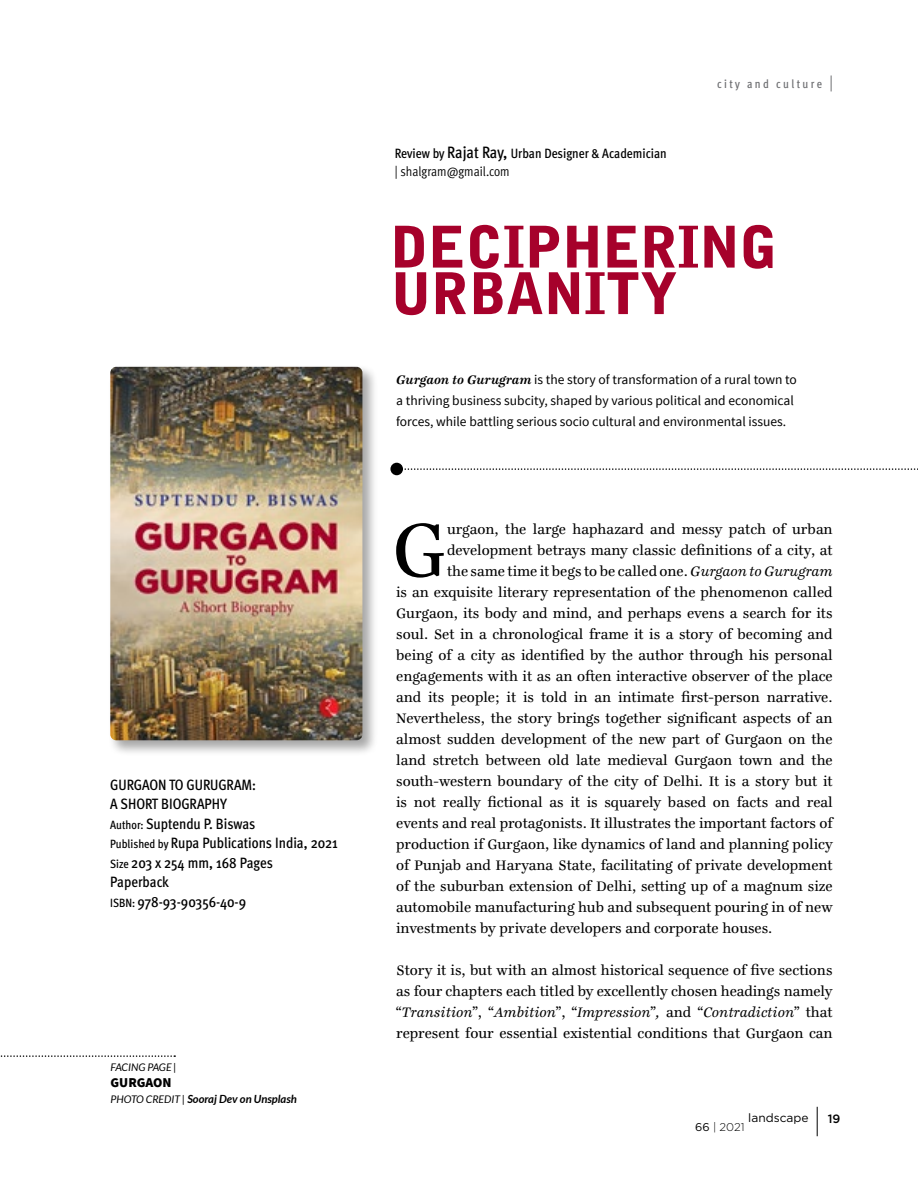
<style>
.page{position:relative;width:918px;height:1188px;background:#fff}
.page>*{position:absolute;margin:0;border:0;box-sizing:border-box;transform-origin:0 0}
.t1{font:81.45px "Ingeborg";color:#000}
.t2{font:900 57px/46.5px "Bell Gothic Std";letter-spacing:-.01em;color:#a6012b}
.t3{font:15px/21px "Ingeborg";color:#000;text-align:justify}
.t4{font:500 15px/19.5px "Meta Cond";color:#000}
.t5{font:13.5px/21px "Source Sans Pro";color:#000}
.t6{font:500 13.5px "Meta Cond";color:#000}
.t7{font:13.5px "Meta Cond Normal";color:#000}
.t8{font:900 13.5px "Source Sans Pro";color:#000}
.t9{font:500 12px "Meta Cond";letter-spacing:.2em;color:#6d6e71}
.t10{font:12px "Gotham";color:#000}
.t11{font:500 12px "Gotham";color:#000}
.t12{font:italic 700 11.25px "Lato";color:#000}
.t13{font:300 11.25px "Gotham";color:#000}
.t14{font:italic 10.5px "Lato";letter-spacing:-.01em;color:#000}
.s1{font-size:12px}
.s2{font-weight:400;font-size:10.5px}
.s3{font-size:16.5px}
.s4{font-family:"Meta Cond Normal";font-weight:400;font-size:16.5px}
.s5{font-family:"Ingeborg";font-weight:700;font-style:italic}
.s6{font-style:italic}
.s7{font-weight:400}
</style>
<div class="page">
<svg style="left:817px;top:1107px;width:1px;height:29px"></svg>
<div style="left:107px;top:364px;width:271px;height:391px;background:#000;opacity:.35"></div>
<img style="left:110px;top:367px;width:252px;height:373px">
<svg style="left:0;top:1055px;width:175px;height:2px"></svg>
<svg style="left:404px;top:468px;width:514px;height:2px"></svg>
<div style="left:390px;top:463px;width:13px;height:12px;background:#000;border-radius:50%"></div>
<p class="t4" style="left:110px;top:775px;width:229px">GURGAON TO GURUGRAM:<br>A SHORT BIOGRAPHY<br><span class="s1">Author:</span> Suptendu P. Biswas<br><span class="s1">Published by</span> Rupa Publications India, 2021<br><span class="s1">Size</span> 203 x 254 mm, 168 Pages<br>Paperback<br><span class="s1">ISBN:</span> 978-93-90356-40-9</p>
<p class="t14" style="left:111px;top:1061px;width:68px">FACING PAGE |</p>
<p class="t8" style="left:111px;top:1074px;width:63px">GURGAON</p>
<p class="t12" style="left:111px;top:1092px;width:188px"><span class="s2">PHOTO CREDIT |</span> Sooraj Dev on Unsplash</p>
<p class="t6" style="left:395px;top:145px;width:274px">Review by <span class="s3">Rajat Ray,</span> Urban Designer &amp; Academician</p>
<p class="t7" style="left:395px;top:163px;width:116px">| shalgram@gmail.com</p>
<p class="t9" style="left:717px;top:77px;width:117px">city and culture <span class="s4">|</span></p>
<h2 class="t2" style="left:390px;top:225px;width:389px">DECIPHERING<br>URBANITY</h2>
<p class="t5" style="left:396px;top:370px;width:402px"><span class="s5">Gurgaon to Gurugram</span> is the story of transformation of a rural town to a thriving business subcity, shaped by various political and economical forces, while battling serious socio cultural and environmental issues.</p>
<h1 class="t1" style="left:392px;top:501px;width:57px">G</h1>
<p class="t3" style="left:447px;top:518px;width:387px">urgaon, the large haphazard and messy patch of urban</p>
<p class="t3" style="left:447px;top:539px;width:387px">development betrays many classic definitions of a city, at</p>
<p class="t3" style="left:447px;top:560px;width:387px">the same time it begs to be called one. <span class="s6">Gurgaon to Gurugram</span></p>
<p class="t3" style="left:396px;top:581px;width:438px">is an exquisite literary representation of the phenomenon called</p>
<p class="t3" style="left:396px;top:602px;width:438px">Gurgaon, its body and mind, and perhaps evens a search for its</p>
<p class="t3" style="left:396px;top:623px;width:438px">soul. Set in a chronological frame it is a story of becoming and</p>
<p class="t3" style="left:396px;top:644px;width:438px">being of a city as identified by the author through his personal</p>
<p class="t3" style="left:396px;top:665px;width:438px">engagements with it as an often interactive observer of the place</p>
<p class="t3" style="left:396px;top:686px;width:438px">and its people; it is told in an intimate first-person narrative.</p>
<p class="t3" style="left:396px;top:707px;width:438px">Nevertheless, the story brings together significant aspects of an</p>
<p class="t3" style="left:396px;top:728px;width:438px">almost sudden development of the new part of Gurgaon on the</p>
<p class="t3" style="left:396px;top:749px;width:438px">land stretch between old late medieval Gurgaon town and the</p>
<p class="t3" style="left:396px;top:770px;width:438px">south-western boundary of the city of Delhi. It is a story but it</p>
<p class="t3" style="left:396px;top:791px;width:438px">is not really fictional as it is squarely based on facts and real</p>
<p class="t3" style="left:396px;top:812px;width:438px">events and real protagonists. It illustrates the important factors of</p>
<p class="t3" style="left:396px;top:833px;width:438px">production if Gurgaon, like dynamics of land and planning policy</p>
<p class="t3" style="left:396px;top:854px;width:438px">of Punjab and Haryana State, facilitating of private development</p>
<p class="t3" style="left:396px;top:875px;width:438px">of the suburban extension of Delhi, setting up of a magnum size</p>
<p class="t3" style="left:396px;top:896px;width:438px">automobile manufacturing hub and subsequent pouring in of new</p>
<p class="t3" style="left:396px;top:917px;width:378px">investments by private developers and corporate houses.</p>
<p class="t3" style="left:396px;top:959px;width:438px">Story it is, but with an almost historical sequence of five sections as four chapters each titled by excellently chosen headings namely “<span class="s6">Transition</span>”, “<span class="s6">Ambition</span>”, “<span class="s6">Impression</span>”<span class="s6">,</span> and “<span class="s6">Contradiction</span>” that represent four essential existential conditions that Gurgaon can</p>
<p class="t10" style="left:748px;top:1110px;width:62px">landscape</p>
<p class="t11" style="left:828px;top:1111px;width:14px">19</p>
<p class="t13" style="left:695px;top:1119px;width:51px"><span class="s7">66</span> | 2021</p>
</div>
